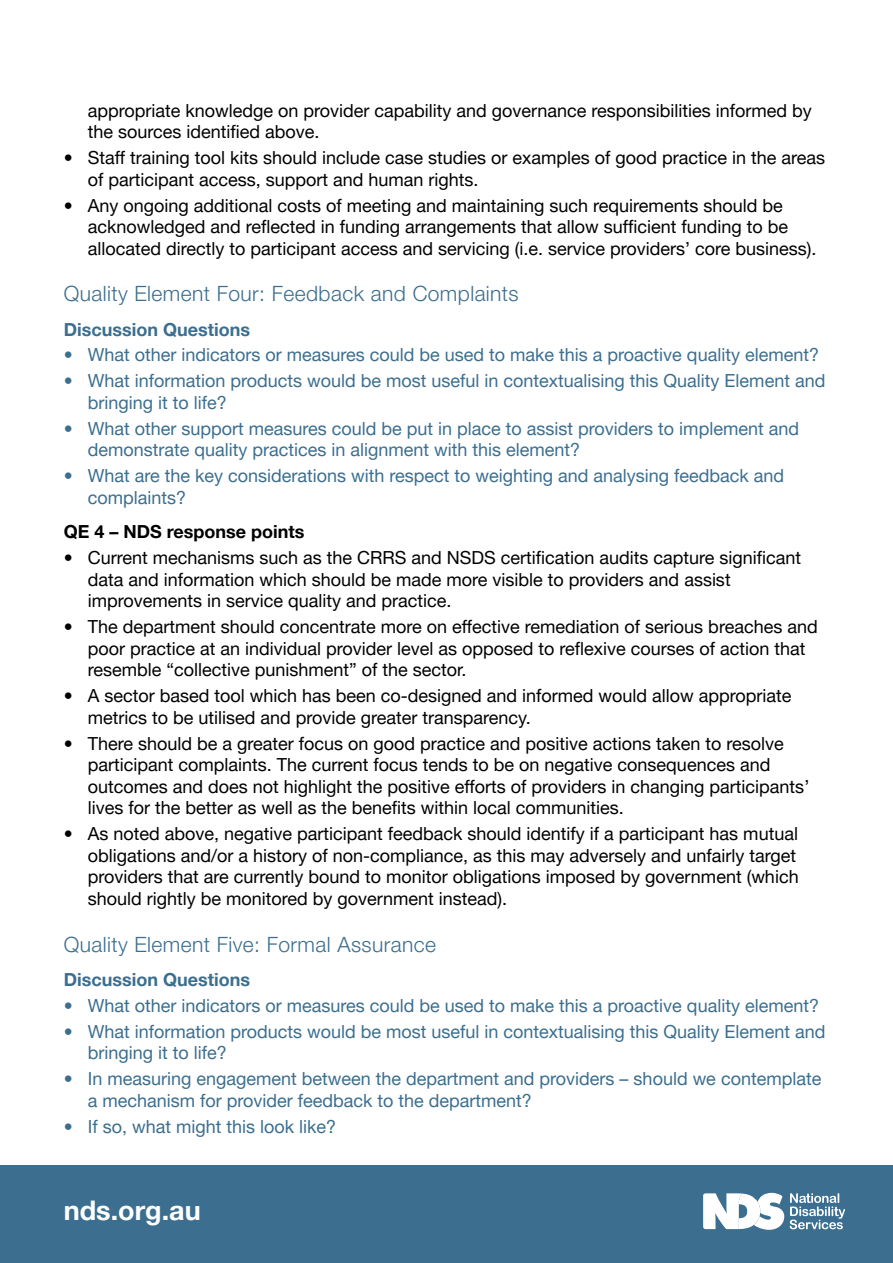
<style>
.page{position:relative;width:893px;height:1263px;background:#fff}
.page>*{position:absolute;margin:0;border:0;box-sizing:border-box;transform-origin:0 0}
.t1{font:700 27px "Helvetica Neue LT Pro";color:#fff}
.t2{font:300 21px "Helvetica Neue LT Pro";letter-spacing:.02em;color:#3b6e8f}
.t3{font:18px/21.6px "Helvetica Neue LT Pro";color:#000}
.t4{font:18px/21.6px "Helvetica Neue LT Pro";color:#3b6e8f}
.t5{font:700 18px "Helvetica Neue LT Pro";color:#3b6e8f}
.t6{font:700 18px "Helvetica Neue LT Pro";color:#000}
</style>
<div class="page">
<div style="left:0;top:1165px;width:893px;height:98px;background:#3b6e8f"></div>
<svg style="left:703px;top:1193px;width:81px;height:37px"></svg>
<svg style="left:790px;top:1193px;width:55px;height:36px"></svg>
<p class="t3" style="left:88px;top:99px;width:726px">appropriate knowledge on provider capability and governance responsibilities informed by the sources identified above.</p>
<p class="t3" style="left:88px;top:146px;width:739px;text-indent:-24px">• Staff training tool kits should include case studies or examples of good practice in the areas of participant access, support and human rights.</p>
<p class="t3" style="left:88px;top:194px;width:730px;text-indent:-24px">• Any ongoing additional costs of meeting and maintaining such requirements should be acknowledged and reflected in funding arrangements that allow sufficient funding to be allocated directly to participant access and servicing (i.e. service providers’ core business).</p>
<p class="t2" style="left:64px;top:281px;width:456px">Quality Element Four: Feedback and Complaints</p>
<p class="t5" style="left:64px;top:318px;width:188px">Discussion Questions</p>
<p class="t4" style="left:64px;top:344px;width:757px">• What other indicators or measures could be used to make this a proactive quality element?</p>
<p class="t4" style="left:88px;top:370px;width:739px;text-indent:-24px">• What information products would be most useful in contextualising this Quality Element and bringing it to life?</p>
<p class="t4" style="left:88px;top:417px;width:713px;text-indent:-24px">• What other support measures could be put in place to assist providers to implement and demonstrate quality practices in alignment with this element?</p>
<p class="t4" style="left:88px;top:465px;width:698px;text-indent:-24px">• What are the key considerations with respect to weighting and analysing feedback and complaints?</p>
<p class="t6" style="left:64px;top:521px;width:242px">QE 4 – NDS response points</p>
<p class="t3" style="left:88px;top:546px;width:715px;text-indent:-24px">• Current mechanisms such as the CRRS and NSDS certification audits capture significant data and information which should be made more visible to providers and assist improvements in service quality and practice.</p>
<p class="t3" style="left:88px;top:615px;width:731px;text-indent:-24px">• The department should concentrate more on effective remediation of serious breaches and poor practice at an individual provider level as opposed to reflexive courses of action that resemble “collective punishment” of the sector.</p>
<p class="t3" style="left:88px;top:684px;width:705px;text-indent:-24px">• A sector based tool which has been co-designed and informed would allow appropriate metrics to be utilised and provide greater transparency.</p>
<p class="t3" style="left:88px;top:732px;width:723px;text-indent:-24px">• There should be a greater focus on good practice and positive actions taken to resolve participant complaints. The current focus tends to be on negative consequences and outcomes and does not highlight the positive efforts of providers in changing participants’ lives for the better as well as the benefits within local communities.</p>
<p class="t3" style="left:88px;top:823px;width:712px;text-indent:-24px">• As noted above, negative participant feedback should identify if a participant has mutual obligations and/or a history of non-compliance, as this may adversely and unfairly target providers that are currently bound to monitor obligations imposed by government (which should rightly be monitored by government instead).</p>
<p class="t2" style="left:64px;top:931px;width:374px">Quality Element Five: Formal Assurance</p>
<p class="t5" style="left:64px;top:968px;width:188px">Discussion Questions</p>
<p class="t4" style="left:64px;top:994px;width:757px">• What other indicators or measures could be used to make this a proactive quality element?</p>
<p class="t4" style="left:88px;top:1020px;width:739px;text-indent:-24px">• What information products would be most useful in contextualising this Quality Element and bringing it to life?</p>
<p class="t4" style="left:88px;top:1067px;width:735px;text-indent:-24px">• In measuring engagement between the department and providers – should we contemplate a mechanism for provider feedback to the department?</p>
<p class="t4" style="left:64px;top:1115px;width:274px">• If so, what might this look like?</p>
<h1 class="t1" style="left:64px;top:1193px;width:139px">nds.org.au</h1>
</div>
